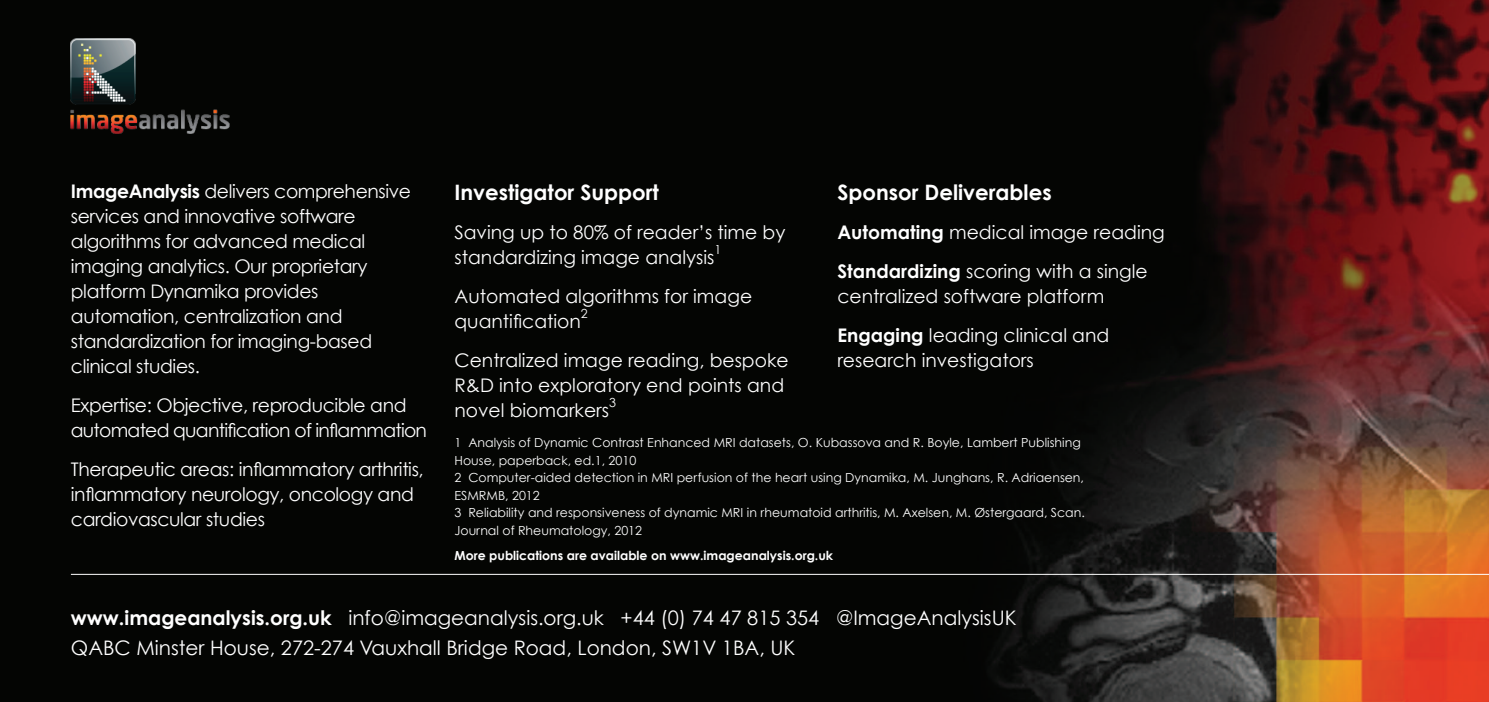
<style>
.page{position:relative;width:1489px;height:702px;background:#fff}
.page>*{position:absolute;margin:0;border:0;box-sizing:border-box;transform-origin:0 0}
.t1{font:700 21.25px "Century Gothic";color:#fff}
.t2{font:20px/30px "Century Gothic";color:#fff}
.t3{font:18.75px/25px "Century Gothic";letter-spacing:-.02em;color:#fff}
.t4{font:18.75px/25px "Century Gothic";color:#fff}
.t5{font:12.5px/17.5px "Century Gothic";color:#fff}
.t6{font:700 12.5px "Century Gothic";color:#fff}
.s1{font-weight:700}
</style>
<div class="page">
<img style="left:0;top:0;width:1488px;height:702px">
<img style="left:27px;top:2px;width:228px;height:151px">
<hr style="left:71px;top:574px;width:1417px;height:1px;background:#fff">
<p class="t3" style="left:71px;top:179px;width:341px"><span class="s1">ImageAnalysis</span> delivers comprehensive services and innovative software algorithms for advanced medical imaging analytics. Our proprietary platform Dynamika provides automation, centralization and standardization for imaging-based clinical studies.</p>
<p class="t3" style="left:71px;top:392px;width:357px">Expertise: Objective, reproducible and automated quantification of inflammation</p>
<p class="t3" style="left:71px;top:456px;width:354px">Therapeutic areas: inflammatory arthritis, inflammatory neurology, oncology and cardiovascular studies</p>
<p class="t1" style="left:454px;top:179px;width:206px">Investigator Support</p>
<p class="t4" style="left:454px;top:219px;width:332px">Saving up to 80% of reader’s time by standardizing image analysis</p>
<p class="t1" style="left:837px;top:179px;width:216px">Sponsor Deliverables</p>
<p class="t4" style="left:837px;top:213px;width:329px;line-height:38.8px"><span class="s1">Automating</span> medical image reading<br><span class="s1">Standardizing</span> scoring with a single</p>
<p class="t4" style="left:837px;top:276px;width:273px;line-height:38.8px">centralized software platform<br><span class="s1">Engaging</span> leading clinical and</p>
<p class="t4" style="left:837px;top:347px;width:198px">research investigators</p>
<p class="t5" style="left:714px;top:240px;width:8px">1</p>
<p class="t4" style="left:454px;top:283px;width:299px">Automated algorithms for image quantification</p>
<p class="t5" style="left:581px;top:304px;width:8px">2</p>
<p class="t4" style="left:454px;top:347px;width:336px">Centralized image reading, bespoke<br>R&amp;D into exploratory end points and novel biomarkers</p>
<p class="t5" style="left:609px;top:393px;width:8px">3</p>
<p class="t5" style="left:454px;top:434px;width:632px">1 Analysis of Dynamic Contrast Enhanced MRI datasets, O. Kubassova and R. Boyle, Lambert Publishing House, paperback, ed.1, 2010<br>2 Computer-aided detection in MRI perfusion of the heart using Dynamika, M. Junghans, R. Adriaensen, ESMRMB, 2012<br>3 Reliability and responsiveness of dynamic MRI in rheumatoid arthritis, M. Axelsen, M. Østergaard, Scan.<br>Journal of Rheumatology, 2012</p>
<p class="t6" style="left:454px;top:547px;width:380px">More publications are available on www.imageanalysis.org.uk</p>
<p class="t2" style="left:71px;top:602px;width:947px"><span class="s1">www.imageanalysis.org.uk</span> info@imageanalysis.org.uk +44 (0) 74 47 815 354 @ImageAnalysisUK<br>QABC Minster House, 272-274 Vauxhall Bridge Road, London, SW1V 1BA, UK</p>
</div>
